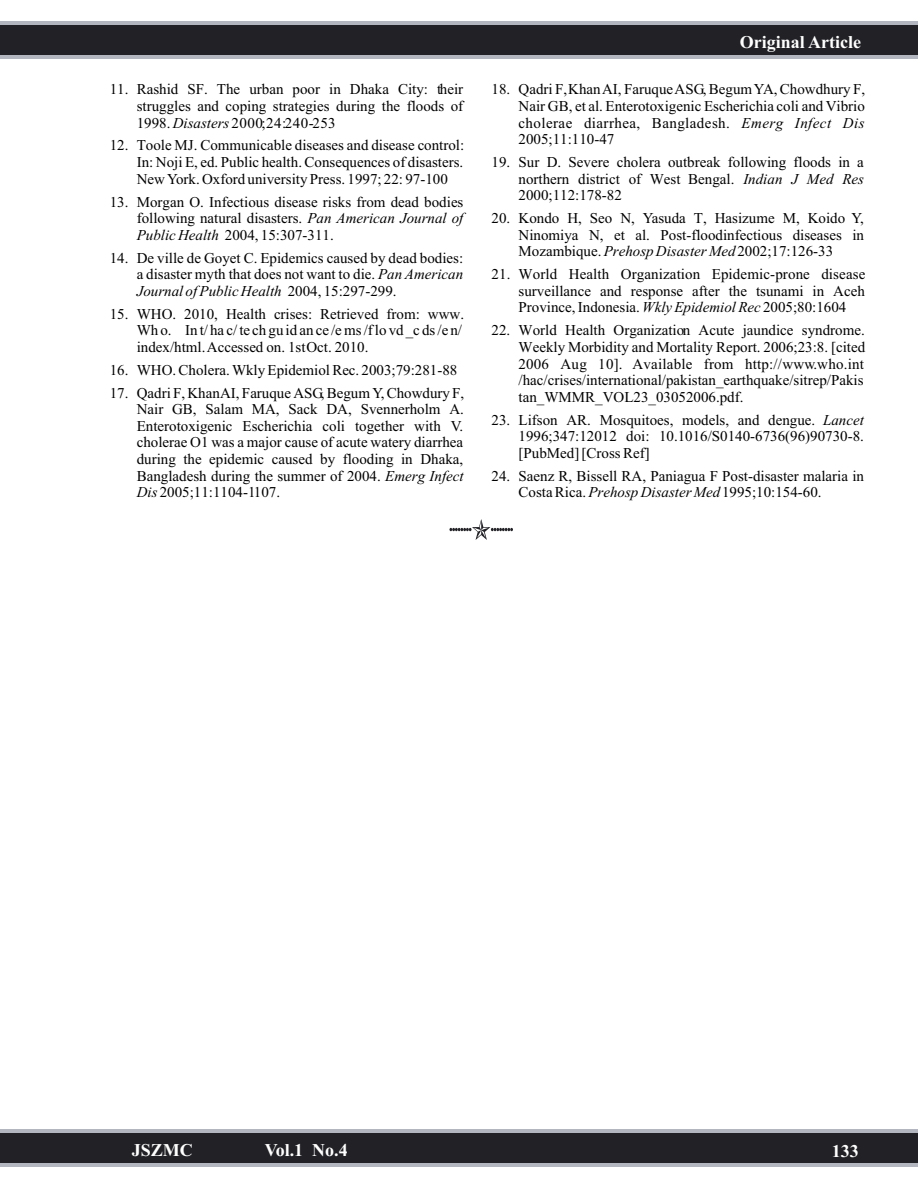
<style>
.page{position:relative;width:918px;height:1188px;background:#fff}
.page>*{position:absolute;margin:0;border:0;box-sizing:border-box;transform-origin:0 0}
.t1{font:700 18px "Times New Roman";color:#fff}
.t2{font:15px/16.6px "Times New Roman";color:#000}
.t3{font:15px/16.6px "Times New Roman";letter-spacing:.03em;color:#000}
.t4{font:italic 15px "Times New Roman";color:#000}
.s1{font-style:italic}
.s2{font-style:normal}
</style>
<div class="page">
<div style="left:0;top:22px;width:918px;height:37px;background:#b3b5bf"></div>
<div style="left:0;top:25px;width:918px;height:30px;background:#212126"></div>
<div style="left:0;top:1129px;width:918px;height:37px;background:#b3b5bf"></div>
<div style="left:0;top:1133px;width:918px;height:30px;background:#212126"></div>
<svg style="left:449px;top:519px;width:64px;height:21px"></svg>
<p class="t1" style="left:740px;top:36px;width:123px">Original Article</p>
<p class="t2" style="left:110px;top:82px;width:355px">11. Rashid SF. The urban poor in Dhaka City: their</p>
<p class="t2" style="left:492px;top:82px;width:375px">18. Qadri F, Khan AI, Faruque ASG, Begum YA, Chowdhury F,</p>
<p class="t2" style="left:137px;top:99px;width:328px">struggles and coping strategies during the floods of</p>
<p class="t2" style="left:519px;top:99px;width:348px">Nair GB, et al. Enterotoxigenic Escherichia coli and Vibrio</p>
<p class="t3" style="left:137px;top:116px;width:201px">1998. <span class="s1">Disasters</span> 2000;24:240-253</p>
<p class="t3" style="left:519px;top:116px;width:347px">cholerae diarrhea, Bangladesh. <span class="s1">Emerg Infect Dis<br></span>2005;11:110-47</p>
<p class="t2" style="left:110px;top:139px;width:356px;text-align:right">12. Toole MJ. Communicable diseases and disease control:<br>In: Noji E, ed. Public health. Consequences of disasters.</p>
<p class="t2" style="left:492px;top:155px;width:374px">19. Sur D. Severe cholera outbreak following floods in a</p>
<p class="t2" style="left:137px;top:172px;width:313px">New York. Oxford university Press. 1997; 22: 97-100</p>
<p class="t2" style="left:519px;top:172px;width:347px">northern district of West Bengal. <span class="s1">Indian J Med Res<br></span>2000;112:178-82</p>
<p class="t2" style="left:110px;top:195px;width:355px;text-align:right">13. Morgan O. Infectious disease risks from dead bodies following natural disasters. <span class="s1">Pan American Journal of</span></p>
<p class="t2" style="left:492px;top:211px;width:374px">20. Kondo H, Seo N, Yasuda T, Hasizume M, Koido Y,</p>
<p class="t2" style="left:137px;top:228px;width:199px"><span class="s1">Public Health</span> 2004, 15:307-311.</p>
<p class="t2" style="left:519px;top:228px;width:347px">Ninomiya N, et al. Post-floodinfectious diseases in<br>Mozambique. <span class="s1">Prehosp Disaster Med</span> 2002;17:126-33</p>
<p class="t2" style="left:110px;top:251px;width:355px;text-align:right">14. De ville de Goyet C. Epidemics caused by dead bodies: a disaster myth that does not want to die. <span class="s1">Pan American</span></p>
<p class="t2" style="left:492px;top:267px;width:375px">21. World Health Organization Epidemic-prone disease</p>
<p class="t4" style="left:137px;top:285px;width:261px">Journal of Public Health <span class="s2">2004, 15:297-299.</span></p>
<p class="t2" style="left:519px;top:284px;width:348px">surveillance and response after the tsunami in Aceh<br>Province, Indonesia. <span class="s1">Wkly Epidemiol Rec</span> 2005;80:1604</p>
<p class="t2" style="left:110px;top:307px;width:356px;text-align:right">15. WHO. 2010, Health crises: Retrieved from: www.<br>Wh o. In t/ ha c/te ch gu id an ce /ems/flo vd _c ds/e n/</p>
<p class="t2" style="left:492px;top:323px;width:375px">22. World Health Organization Acute jaundice syndrome.</p>
<p class="t2" style="left:137px;top:340px;width:233px">index/html. Accessed on. 1st Oct. 2010.</p>
<p class="t2" style="left:519px;top:340px;width:348px">Weekly Morbidity and Mortality Report. 2006;23:8. [cited<br>2006 Aug 10]. Available from http://www.who.int</p>
<p class="t2" style="left:110px;top:363px;width:349px">16. WHO. Cholera. Wkly Epidemiol Rec. 2003;79:281-88</p>
<p class="t2" style="left:519px;top:373px;width:346px">/hac/crises/international/pakistan_earthquake/sitrep/Pakis</p>
<p class="t2" style="left:110px;top:386px;width:356px">17. Qadri F, Khan AI, Faruque ASG, Begum Y, Chowdury F,</p>
<p class="t2" style="left:519px;top:390px;width:226px">tan_WMMR_VOL23_03052006.pdf.</p>
<p class="t2" style="left:137px;top:402px;width:329px">Nair GB, Salam MA, Sack DA, Svennerholm A.</p>
<p class="t2" style="left:492px;top:413px;width:374px">23. Lifson AR. Mosquitoes, models, and dengue. <span class="s1">Lancet</span></p>
<p class="t2" style="left:137px;top:419px;width:328px">Enterotoxigenic Escherichia coli together with V.</p>
<p class="t2" style="left:519px;top:429px;width:347px">1996;347:12012 doi: 10.1016/S0140-6736(96)90730-8.</p>
<p class="t2" style="left:137px;top:436px;width:328px">cholerae O1 was a major cause of acute watery diarrhea</p>
<p class="t2" style="left:519px;top:446px;width:133px">[PubMed] [Cross Ref]</p>
<p class="t2" style="left:137px;top:452px;width:329px">during the epidemic caused by flooding in Dhaka,<br>Bangladesh during the summer of 2004. <span class="s1">Emerg Infect</span></p>
<p class="t2" style="left:492px;top:469px;width:374px">24. Saenz R, Bissell RA, Paniagua F Post-disaster malaria in</p>
<p class="t2" style="left:137px;top:485px;width:145px"><span class="s1">Dis</span> 2005;11:1104-1107.</p>
<p class="t2" style="left:519px;top:485px;width:305px">Costa Rica. <span class="s1">Prehosp Disaster Med</span> 1995;10:154-60.</p>
<p class="t1" style="left:132px;top:1144px;width:63px">JSZMC</p>
<p class="t1" style="left:265px;top:1144px;width:85px">Vol.1 No.4</p>
<p class="t1" style="left:832px;top:1145px;width:28px">133</p>
</div>
